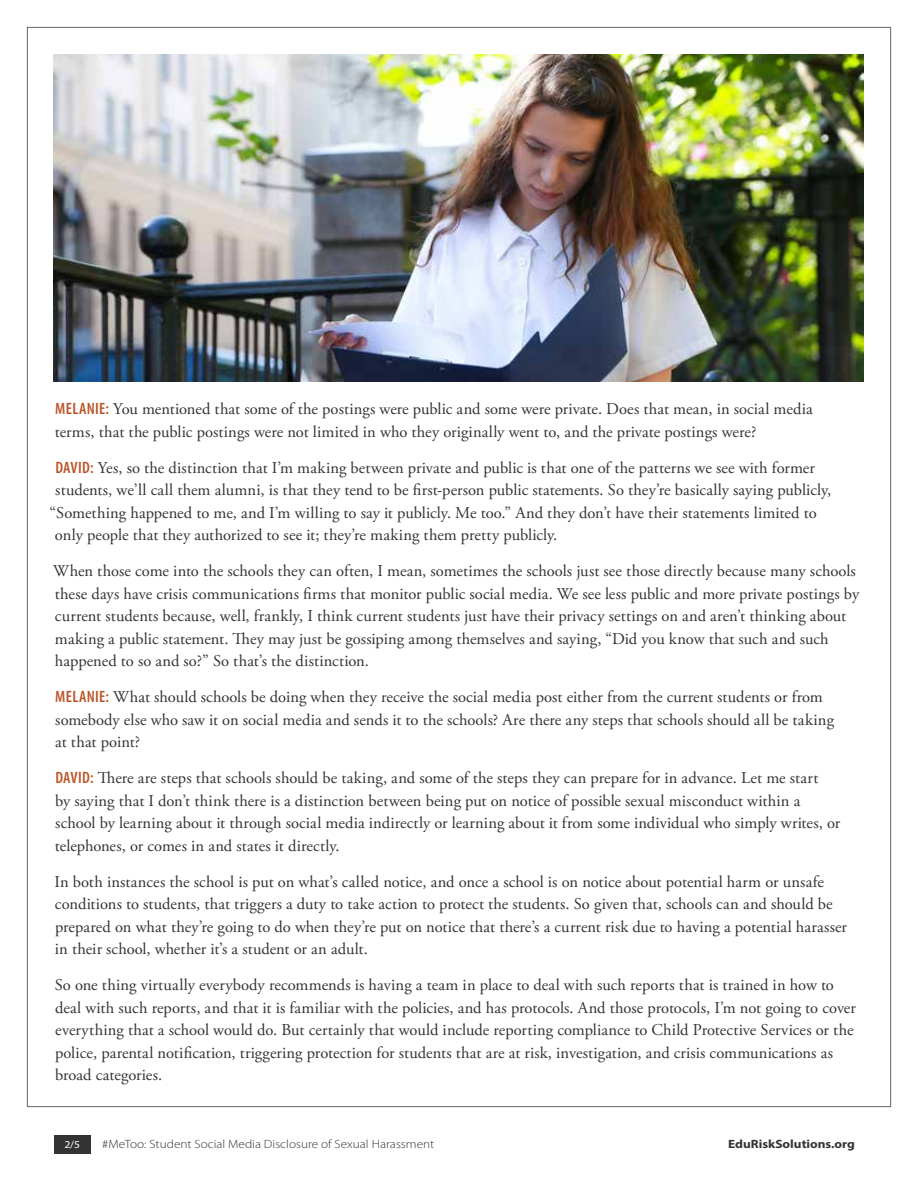
<style>
.page{position:relative;width:918px;height:1188px;background:#fff}
.page>*{position:absolute;margin:0;border:0;box-sizing:border-box;transform-origin:0 0}
.t1{font:16.5px/22.5px "Adobe Garamond Pro";letter-spacing:.005em;color:#333}
.t2{font:300 12px "Myriad Pro";color:#333;scale:1.1 1}
.t3{font:700 12px "Myriad Pro";color:#333;scale:1.1 1}
.t4{font:10.5px "Myriad Pro";color:#fff;scale:1.1 1}
.s1{font-family:"Myriad Pro";font-weight:600;font-stretch:condensed;color:#bb5427}
</style>
<div class="page">
<div style="left:54px;top:1135px;width:37px;height:19px;background:#333"></div>
<img style="left:53px;top:54px;width:810px;height:328px">
<p class="t1" style="left:55px;top:398px;width:759px"><span class="s1">MELANIE:</span> You mentioned that some of the postings were public and some were private. Does that mean, in social media terms, that the public postings were not limited in who they originally went to, and the private postings were?</p>
<p class="t1" style="left:55px;top:457px;width:761px"><span class="s1">DAVID:</span> Yes, so the distinction that I’m making between private and public is that one of the patterns we see with former</p>
<p class="t1" style="left:55px;top:479px;width:778px">students, we’ll call them alumni, is that they tend to be first-person public statements. So they’re basically saying publicly,</p>
<p class="t1" style="left:50px;top:502px;width:769px">“Something happened to me, and I’m willing to say it publicly. Me too.” And they don’t have their statements limited to</p>
<p class="t1" style="left:55px;top:524px;width:504px">only people that they authorized to see it; they’re making them pretty publicly.</p>
<p class="t1" style="left:53px;top:560px;width:808px">When those come into the schools they can often, I mean, sometimes the schools just see those directly because many schools these days have crisis communications firms that monitor public social media. We see less public and more private postings by current students because, well, frankly, I think current students just have their privacy settings on and aren’t thinking about making a public statement. They may just be gossiping among themselves and saying, “Did you know that such and such happened to so and so?” So that’s the distinction.</p>
<p class="t1" style="left:55px;top:687px;width:780px"><span class="s1">MELANIE:</span> What should schools be doing when they receive the social media post either from the current students or from somebody else who saw it on social media and sends it to the schools? Are there any steps that schools should all be taking at that point?</p>
<p class="t1" style="left:55px;top:768px;width:787px"><span class="s1">DAVID:</span> There are steps that schools should be taking, and some of the steps they can prepare for in advance. Let me start<br>by saying that I don’t think there is a distinction between being put on notice of possible sexual misconduct within a school by learning about it through social media indirectly or learning about it from some individual who simply writes, or telephones, or comes in and states it directly.</p>
<p class="t1" style="left:54px;top:871px;width:794px">In both instances the school is put on what’s called notice, and once a school is on notice about potential harm or unsafe conditions to students, that triggers a duty to take action to protect the students. So given that, schools can and should be prepared on what they’re going to do when they’re put on notice that there’s a current risk due to having a potential harasser in their school, whether it’s a student or an adult.</p>
<p class="t1" style="left:55px;top:975px;width:803px">So one thing virtually everybody recommends is having a team in place to deal with such reports that is trained in how to deal with such reports, and that it is familiar with the policies, and has protocols. And those protocols, I’m not going to cover everything that a school would do. But certainly that would include reporting compliance to Child Protective Services or the police, parental notification, triggering protection for students that are at risk, investigation, and crisis communications as broad categories.</p>
<p class="t4" style="left:64px;top:1138px;width:16px">2/5</p>
<p class="t2" style="left:102px;top:1136px;width:303px">#MeToo: Student Social Media Disclosure of Sexual Harassment</p>
<p class="t3" style="left:728px;top:1136px;width:117px">EduRiskSolutions.org</p>
</div>
